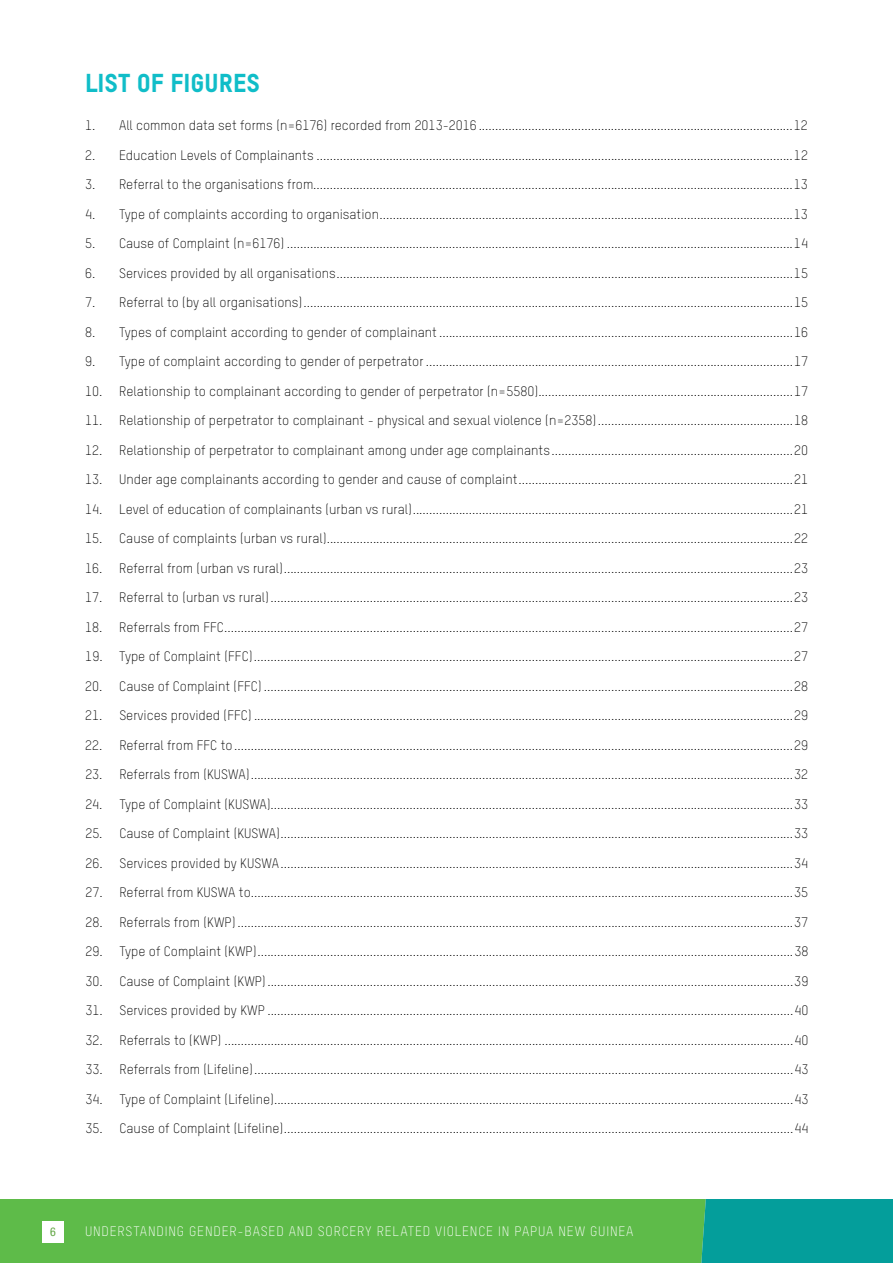
<style>
.page{position:relative;width:893px;height:1263px;background:#fff}
.page>*{position:absolute;margin:0;border:0;box-sizing:border-box;transform-origin:0 0}
.t1{font:25.5px "Oxfam TSTARPRO Headline";color:#10bdc8}
.t2{font:300 13.5px "Oxfam TSTARPRO";color:#000}
.t3{font:300 13.5px "Oxfam TSTARPRO";letter-spacing:.06em;color:#fff}
.t4{font:condensed 12px "Helvetica Neue LT Std";color:#62a644}
</style>
<div class="page">
<div style="left:0;top:1199px;width:670px;height:64px;background:#5ebb49"></div>
<svg style="left:670px;top:1199px;width:223px;height:64px;background:#11a28e"></svg>
<div style="left:43px;top:1221px;width:21px;height:21px;background:#fff"></div>
<h1 class="t1" style="left:85px;top:64px;width:176px">LIST OF FIGURES</h1>
<p class="t2" style="left:85px;top:115px;width:724px">1. All common data set forms (n=6176) recorded from 2013-2016 ...............................................................................................12</p>
<p class="t2" style="left:85px;top:145px;width:724px">2. Education Levels of Complainants ................................................................................................................................................12</p>
<p class="t2" style="left:85px;top:174px;width:724px">3. Referral to the organisations from.................................................................................................................................................13</p>
<p class="t2" style="left:85px;top:204px;width:724px">4. Type of complaints according to organisation.............................................................................................................................13</p>
<p class="t2" style="left:85px;top:233px;width:724px">5. Cause of Complaint (n=6176) .........................................................................................................................................................14</p>
<p class="t2" style="left:85px;top:263px;width:724px">6. Services provided by all organisations..........................................................................................................................................15</p>
<p class="t2" style="left:85px;top:292px;width:724px">7. Referral to (by all organisations)....................................................................................................................................................15</p>
<p class="t2" style="left:85px;top:322px;width:724px">8. Types of complaint according to gender of complainant ...........................................................................................................16</p>
<p class="t2" style="left:85px;top:351px;width:724px">9. Type of complaint according to gender of perpetrator ...............................................................................................................17</p>
<p class="t2" style="left:85px;top:381px;width:724px">10. Relationship to complainant according to gender of perpetrator (n=5580).............................................................................17</p>
<p class="t2" style="left:85px;top:410px;width:724px">11. Relationship of perpetrator to complainant - physical and sexual violence (n=2358)...........................................................18</p>
<p class="t2" style="left:85px;top:440px;width:724px">12. Relationship of perpetrator to complainant among under age complainants.........................................................................20</p>
<p class="t2" style="left:85px;top:469px;width:724px">13. Under age complainants according to gender and cause of complaint...................................................................................21</p>
<p class="t2" style="left:85px;top:499px;width:724px">14. Level of education of complainants (urban vs rural)...................................................................................................................21</p>
<p class="t2" style="left:85px;top:528px;width:724px">15. Cause of complaints (urban vs rural).............................................................................................................................................22</p>
<p class="t2" style="left:85px;top:558px;width:724px">16. Referral from (urban vs rural)..........................................................................................................................................................23</p>
<p class="t2" style="left:85px;top:587px;width:724px">17. Referral to (urban vs rural)..............................................................................................................................................................23</p>
<p class="t2" style="left:85px;top:617px;width:724px">18. Referrals from FFC............................................................................................................................................................................27</p>
<p class="t2" style="left:85px;top:646px;width:724px">19. Type of Complaint (FFC)...................................................................................................................................................................27</p>
<p class="t2" style="left:85px;top:676px;width:724px">20. Cause of Complaint (FFC) ................................................................................................................................................................28</p>
<p class="t2" style="left:85px;top:705px;width:724px">21. Services provided (FFC) ...................................................................................................................................................................29</p>
<p class="t2" style="left:85px;top:735px;width:724px">22. Referral from FFC to.........................................................................................................................................................................29</p>
<p class="t2" style="left:85px;top:764px;width:724px">23. Referrals from (KUSWA)....................................................................................................................................................................32</p>
<p class="t2" style="left:85px;top:794px;width:724px">24. Type of Complaint (KUSWA)..............................................................................................................................................................33</p>
<p class="t2" style="left:85px;top:823px;width:724px">25. Cause of Complaint (KUSWA)...........................................................................................................................................................33</p>
<p class="t2" style="left:85px;top:853px;width:724px">26. Services provided by KUSWA...........................................................................................................................................................34</p>
<p class="t2" style="left:85px;top:882px;width:724px">27. Referral from KUSWA to....................................................................................................................................................................35</p>
<p class="t2" style="left:85px;top:912px;width:724px">28. Referrals from (KWP) ........................................................................................................................................................................37</p>
<p class="t2" style="left:85px;top:941px;width:724px">29. Type of Complaint (KWP)..................................................................................................................................................................38</p>
<p class="t2" style="left:85px;top:971px;width:724px">30. Cause of Complaint (KWP)...............................................................................................................................................................39</p>
<p class="t2" style="left:85px;top:1000px;width:724px">31. Services provided by KWP ...............................................................................................................................................................40</p>
<p class="t2" style="left:85px;top:1030px;width:724px">32. Referrals to (KWP) ............................................................................................................................................................................40</p>
<p class="t2" style="left:85px;top:1059px;width:724px">33. Referrals from (Lifeline)...................................................................................................................................................................43</p>
<p class="t2" style="left:85px;top:1089px;width:724px">34. Type of Complaint (Lifeline).............................................................................................................................................................43</p>
<p class="t2" style="left:85px;top:1118px;width:724px">35. Cause of Complaint (Lifeline)..........................................................................................................................................................44</p>
<p class="t4" style="left:50px;top:1224px;width:7px">6</p>
<p class="t3" style="left:85px;top:1221px;width:550px">UNDERSTANDING GENDER-BASED AND SORCERY RELATED VIOLENCE IN PAPUA NEW GUINEA</p>
</div>
